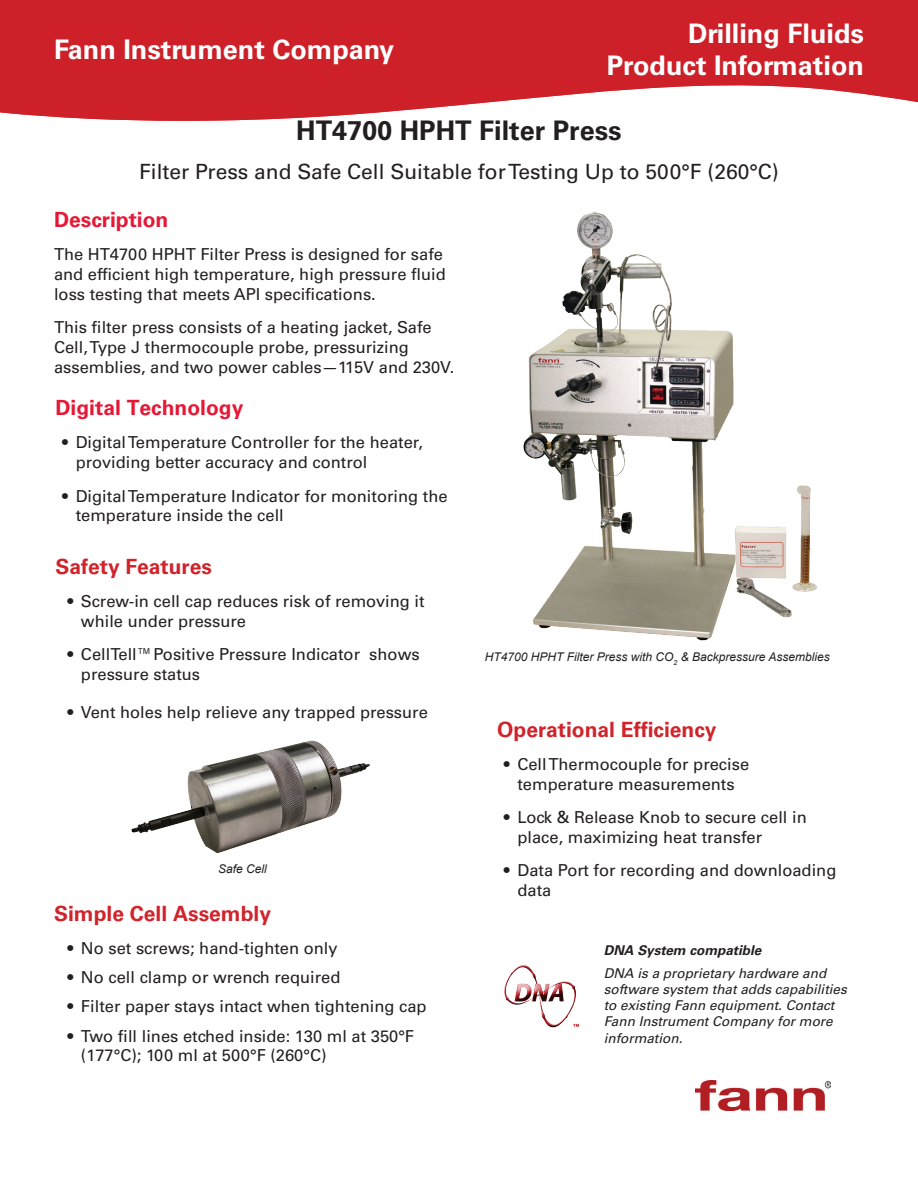
<style>
.page{position:relative;width:918px;height:1188px;background:#fff}
.page>*{position:absolute;margin:0;border:0;box-sizing:border-box;transform-origin:0 0}
.t1{font:700 27px/32.4px "Univers LT Std";color:#fff;text-align:right}
.t2{font:700 27px "Univers LT Std";color:#231f20}
.t3{font:21px "Univers LT Std";color:#231f20}
.t4{font:700 21px "Univers LT Std";color:#d1232a}
.t5{font:700 21px "Univers LT Std";color:#e51836}
.t6{font:16.5px/19.8px "Univers LT Std";color:#231f20}
.t7{font:italic 13.5px/16.2px "Univers LT Std";color:#231f20}
.t8{font:italic 700 13.5px "Univers LT Std";color:#231f20}
.t9{font:italic 12px "Arial";color:#231f20}
</style>
<div class="page">
<svg style="left:0;top:0;width:918px;height:121px;background:#d33e45"></svg>
<img style="left:695px;top:1080px;width:135px;height:30px">
<img style="left:523px;top:212px;width:294px;height:429px">
<img style="left:131px;top:741px;width:238px;height:113px">
<img style="left:504px;top:965px;width:75px;height:63px">
<h1 class="t1" style="left:54px;top:33px;width:342px">Fann Instrument Company</h1>
<h1 class="t1" style="left:607px;top:17px;width:259px">Drilling Fluids<br>Product Information</h1>
<h1 class="t2" style="left:296px;top:115px;width:327px">HT4700 HPHT Filter Press</h1>
<p class="t3" style="left:139px;top:159px;width:641px">Filter Press and Safe Cell Suitable for Testing Up to 500°F (260°C)</p>
<p class="t5" style="left:54px;top:207px;width:116px">Description</p>
<p class="t6" style="left:54px;top:245px;width:393px">The HT4700 HPHT Filter Press is designed for safe and efficient high temperature, high pressure fluid loss testing that meets API specifications.</p>
<p class="t6" style="left:54px;top:318px;width:402px">This filter press consists of a heating jacket, Safe<br>Cell, Type J thermocouple probe, pressurizing assemblies, and two power cables—115V and 230V.</p>
<p class="t5" style="left:56px;top:395px;width:189px">Digital Technology</p>
<p class="t6" style="left:76px;top:433px;width:349px;text-indent:-13px">• Digital Temperature Controller for the heater, providing better accuracy and control</p>
<p class="t6" style="left:76px;top:486px;width:373px;text-indent:-13px">• Digital Temperature Indicator for monitoring the temperature inside the cell</p>
<p class="t4" style="left:56px;top:554px;width:158px">Safety Features</p>
<p class="t6" style="left:81px;top:591px;width:345px;text-indent:-13px">• Screw-in cell cap reduces risk of removing it while under pressure</p>
<p class="t6" style="left:81px;top:644px;width:340px;text-indent:-13px">• CellTell™Positive Pressure Indicator shows pressure status</p>
<p class="t6" style="left:68px;top:703px;width:362px">• Vent holes help relieve any trapped pressure</p>
<p class="t9" style="left:485px;top:649px;width:346px">HT4700 HPHT Filter Press with CO<sub>2</sub> &amp; Backpressure Assemblies</p>
<p class="t4" style="left:497px;top:717px;width:221px">Operational Efficiency</p>
<p class="t6" style="left:504px;top:754px;width:247px;text-align:center">• Cell Thermocouple for precise temperature measurements</p>
<p class="t6" style="left:517px;top:807px;width:291px;text-indent:-13px">• Lock &amp; Release Knob to secure cell in place, maximizing heat transfer</p>
<p class="t6" style="left:517px;top:861px;width:321px;text-indent:-13px">• Data Port for recording and downloading data</p>
<p class="t9" style="left:218px;top:861px;width:50px">Safe Cell</p>
<p class="t4" style="left:54px;top:901px;width:219px">Simple Cell Assembly</p>
<p class="t6" style="left:68px;top:938px;width:272px">• No set screws; hand-tighten only</p>
<p class="t6" style="left:68px;top:967px;width:275px">• No cell clamp or wrench required</p>
<p class="t6" style="left:68px;top:997px;width:361px">• Filter paper stays intact when tightening cap</p>
<p class="t6" style="left:81px;top:1026px;width:335px;text-indent:-13px">• Two fill lines etched inside: 130 ml at 350°F (177°C); 100 ml at 500°F (260°C)</p>
<p class="t8" style="left:604px;top:942px;width:159px">DNA System compatible</p>
<p class="t7" style="left:604px;top:965px;width:245px">DNA is a proprietary hardware and software system that adds capabilities to existing Fann equipment. Contact<br>Fann Instrument Company for more information.</p>
</div>
